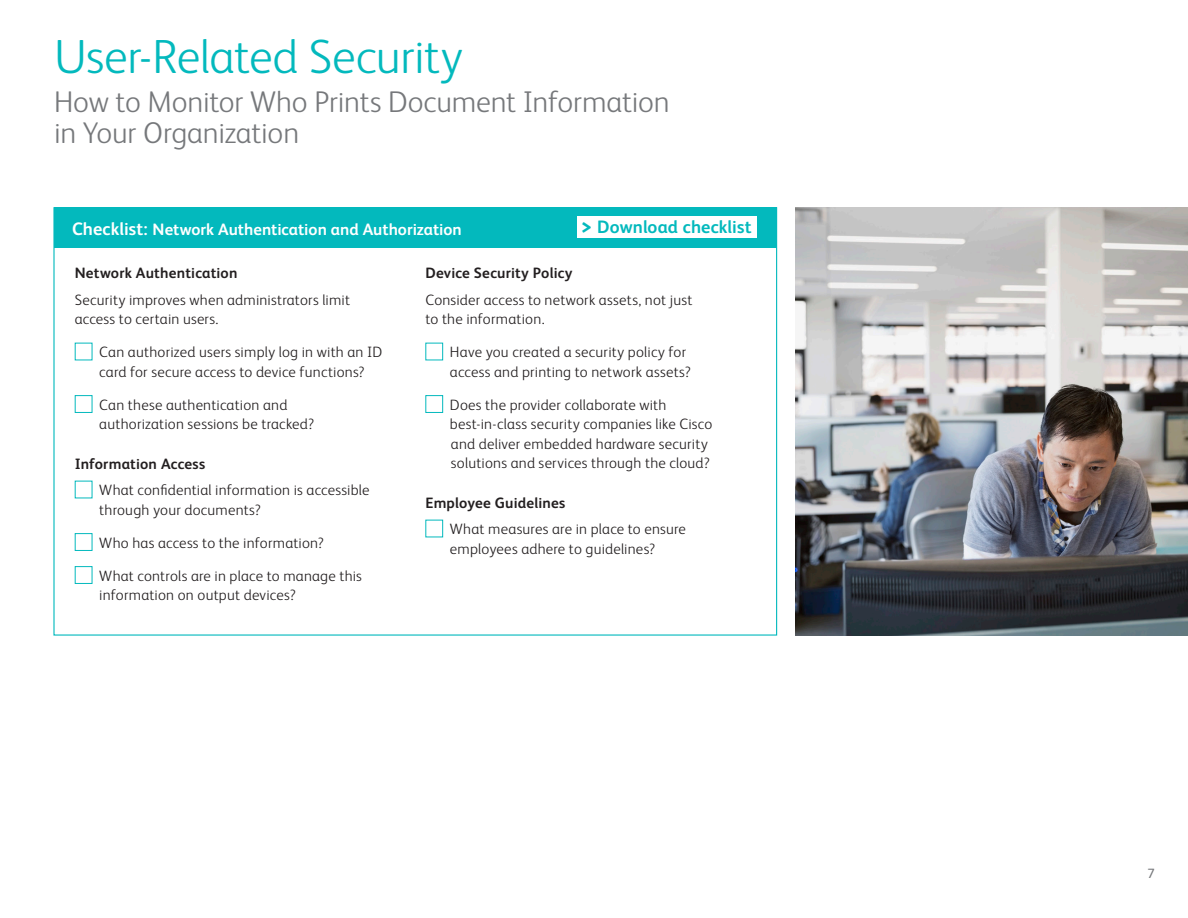
<style>
.page{position:relative;width:1188px;height:918px;background:#fff}
.page>*{position:absolute;margin:0;border:0;box-sizing:border-box;transform-origin:0 0}
.Title_-_Case_Study{font:300 48px "Xerox Sans";letter-spacing:-.01em;color:#03b9bd}
.Title_-_Case_Study-2{font:300 30px/31.5px "Xerox Sans";letter-spacing:-.005em;color:#76787b}
.Body_Text_-_Case_Stu{font:700 18px "Xerox Sans";letter-spacing:.01em;color:#03b9bd}
.Body_Text_-_Case_Stu-2{font:700 16.5px "Xerox Sans";color:#fff}
.Body_Text_-_Case_Stu-3{font:300 15px/19.5px "Xerox Sans";letter-spacing:.015em;color:#231f20}
.Subhead_2{font:700 15px "Xerox Sans";letter-spacing:.01em;color:#231f20}
.t1{font:13.5px "Xerox Sans";color:#76787b}
.s1{font-size:18px}
.s2{font-size:22.5px}
</style>
<div class="page">
<div style="left:75px;top:395px;width:17px;height:18px;border:1px solid #03b9bd"></div>
<div style="left:75px;top:533px;width:17px;height:18px;border:1px solid #03b9bd"></div>
<div style="left:75px;top:566px;width:17px;height:18px;border:1px solid #03b9bd"></div>
<div style="left:425px;top:343px;width:18px;height:17px;border:1px solid #03b9bd"></div>
<div style="left:425px;top:395px;width:18px;height:18px;border:1px solid #03b9bd"></div>
<div style="left:425px;top:520px;width:18px;height:17px;border:1px solid #03b9bd"></div>
<img style="left:795px;top:208px;width:393px;height:428px">
<div style="left:54px;top:207px;width:723px;height:40px;background:#03b9bd"></div>
<div style="left:577px;top:216px;width:179px;height:22px;background:#fff"></div>
<p class="Title_-_Case_Study" style="left:54px;top:26px;width:410px">User-Related Security</p>
<p class="Title_-_Case_Study-2" style="left:54px;top:84px;width:617px">How to Monitor Who Prints Document Information in Your Organization</p>
<p class="Body_Text_-_Case_Stu-2" style="left:72px;top:218px;width:391px"><span class="s1">Checklist:</span> Network Authentication and Authorization</p>
<p class="Body_Text_-_Case_Stu" style="left:581px;top:215px;width:172px"><span class="s2">&gt;</span> Download checklist</p>
<p class="Subhead_2" style="left:75px;top:263px;width:164px">Network Authentication</p>
<p class="Body_Text_-_Case_Stu-3" style="left:75px;top:289px;width:277px">Security improves when administrators limit access to certain users.</p>
<p class="Body_Text_-_Case_Stu-3" style="left:99px;top:342px;width:285px">Can authorized users simply log in with an ID card for secure access to device functions?</p>
<p class="Body_Text_-_Case_Stu-3" style="left:99px;top:394px;width:216px">Can these authentication and authorization sessions be tracked?</p>
<p class="Subhead_2" style="left:75px;top:453px;width:132px">Information Access</p>
<p class="Body_Text_-_Case_Stu-3" style="left:99px;top:480px;width:272px">What confidential information is accessible through your documents?</p>
<p class="Body_Text_-_Case_Stu-3" style="left:99px;top:532px;width:226px">Who has access to the information?</p>
<p class="Body_Text_-_Case_Stu-3" style="left:99px;top:565px;width:264px">What controls are in place to manage this information on output devices?</p>
<p class="Subhead_2" style="left:425px;top:263px;width:149px">Device Security Policy</p>
<p class="Body_Text_-_Case_Stu-3" style="left:425px;top:289px;width:269px">Consider access to network assets, not just to the information.</p>
<p class="Body_Text_-_Case_Stu-3" style="left:450px;top:342px;width:242px">Have you created a security policy for access and printing to network assets?</p>
<p class="Body_Text_-_Case_Stu-3" style="left:450px;top:394px;width:264px">Does the provider collaborate with best-in-class security companies like Cisco and deliver embedded hardware security solutions and services through the cloud?</p>
<p class="Subhead_2" style="left:425px;top:492px;width:141px">Employee Guidelines</p>
<p class="Body_Text_-_Case_Stu-3" style="left:450px;top:519px;width:237px">What measures are in place to ensure employees adhere to guidelines?</p>
<p class="t1" style="left:1148px;top:864px;width:9px">7</p>
</div>
